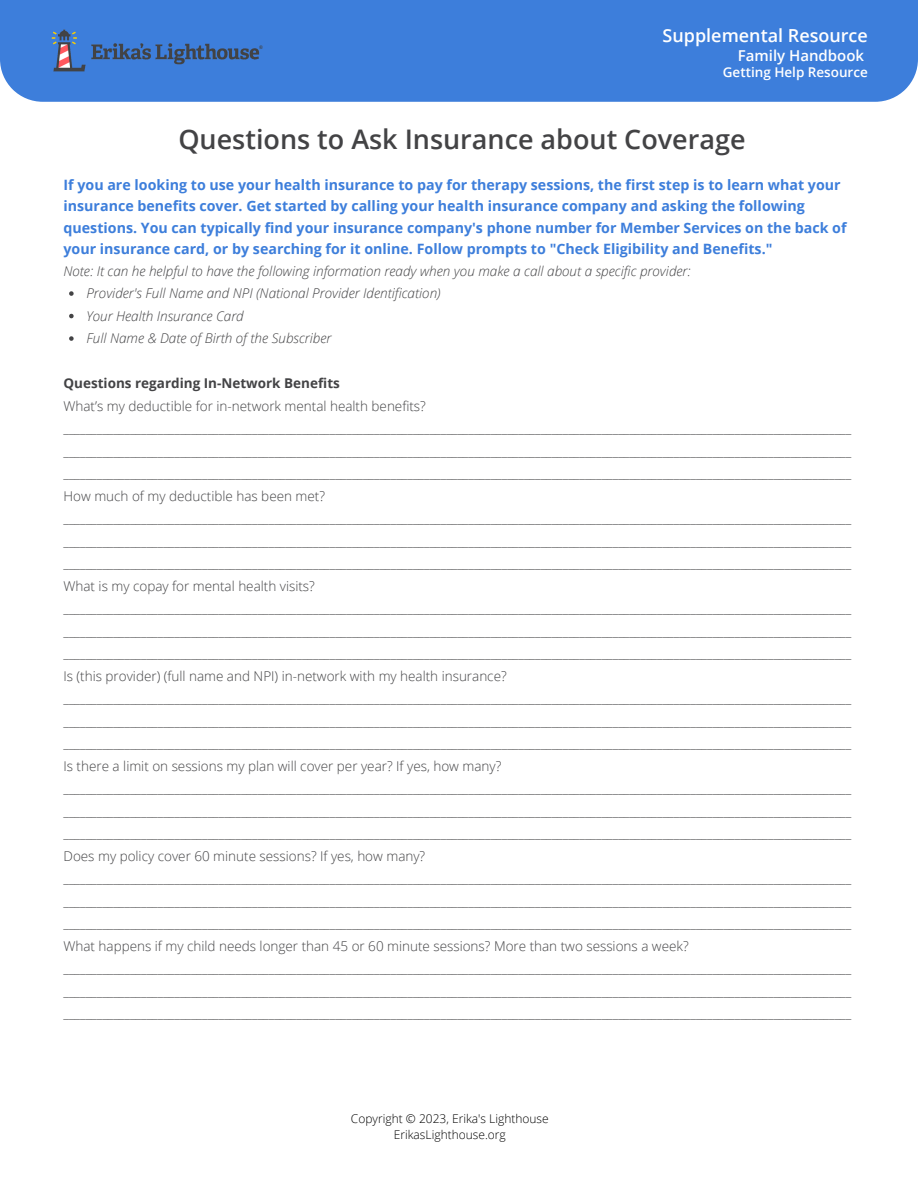
<style>
.page{position:relative;width:918px;height:1188px;background:#fff}
.page>*{position:absolute;margin:0;border:0;box-sizing:border-box;transform-origin:0 0}
.t1{font:600 27px "Open Sans";color:#434345}
.t2{font:600 18px "Open Sans";color:#fff}
.t3{font:600 15px "Open Sans";color:#fff}
.t4{font:700 14.25px/21.3px "Open Sans";color:#3d7edb}
.t5{font:300 13.5px/22.5px "Open Sans";color:#434345;text-align:justify}
.t6{font:italic 300 13.5px "Open Sans";color:#434345}
.t7{font:700 13.5px "Open Sans";color:#434345}
.t8{font:600 13.5px "Open Sans";color:#fff}
.t9{font:300 12px "Open Sans";color:#000}
</style>
<div class="page">
<svg style="left:69px;top:291px;width:5px;height:5px"></svg>
<svg style="left:69px;top:314px;width:5px;height:4px"></svg>
<svg style="left:69px;top:336px;width:5px;height:5px"></svg>
<div style="left:0;top:0;width:918px;height:102px;background:#3d7edb"></div>
<img style="left:39px;top:20px;width:234px;height:62px">
<p class="t2" style="left:663px;top:23px;width:207px">Supplemental Resource</p>
<p class="t3" style="left:738px;top:45px;width:128px">Family Handbook</p>
<p class="t8" style="left:723px;top:62px;width:147px">Getting Help Resource</p>
<p class="t1" style="left:178px;top:120px;width:569px">Questions to Ask Insurance about Coverage</p>
<p class="t4" style="left:63px;top:174px;width:785px">If you are looking to use your health insurance to pay for therapy sessions, the first step is to learn what your insurance benefits cover. Get started by calling your health insurance company and asking the following questions. You can typically find your insurance company's phone number for Member Services on the back of your insurance card, or by searching for it online. Follow prompts to "Check Eligibility and Benefits."</p>
<p class="t6" style="left:63px;top:261px;width:629px">Note: It can he helpful to have the following information ready when you make a call about a specific provider:</p>
<p class="t6" style="left:86px;top:284px;width:356px">Provider's Full Name and NPI (National Provider Identification)</p>
<p class="t6" style="left:86px;top:306px;width:159px">Your Health Insurance Card</p>
<p class="t6" style="left:86px;top:329px;width:247px">Full Name &amp; Date of Birth of the Subscriber</p>
<p class="t7" style="left:63px;top:374px;width:278px">Questions regarding In-Network Benefits</p>
<p class="t5" style="left:63px;top:394px;width:364px">What’s my deductible for in-network mental health benefits?</p>
<p class="t5" style="left:63px;top:417px;width:789px">______________________________________________________________________________________________________________________________________________ ______________________________________________________________________________________________________________________________________________ ______________________________________________________________________________________________________________________________________________</p>
<p class="t5" style="left:63px;top:484px;width:263px">How much of my deductible has been met?</p>
<p class="t5" style="left:63px;top:507px;width:789px">______________________________________________________________________________________________________________________________________________ ______________________________________________________________________________________________________________________________________________ ______________________________________________________________________________________________________________________________________________</p>
<p class="t5" style="left:63px;top:574px;width:253px">What is my copay for mental health visits?</p>
<p class="t5" style="left:63px;top:597px;width:789px">______________________________________________________________________________________________________________________________________________ ______________________________________________________________________________________________________________________________________________ ______________________________________________________________________________________________________________________________________________</p>
<p class="t5" style="left:63px;top:664px;width:445px">Is (this provider) (full name and NPI) in-network with my health insurance?</p>
<p class="t5" style="left:63px;top:687px;width:789px">______________________________________________________________________________________________________________________________________________ ______________________________________________________________________________________________________________________________________________ ______________________________________________________________________________________________________________________________________________</p>
<p class="t5" style="left:63px;top:754px;width:439px">Is there a limit on sessions my plan will cover per year? If yes, how many?</p>
<p class="t5" style="left:63px;top:777px;width:789px">______________________________________________________________________________________________________________________________________________ ______________________________________________________________________________________________________________________________________________ ______________________________________________________________________________________________________________________________________________</p>
<p class="t5" style="left:63px;top:844px;width:363px">Does my policy cover 60 minute sessions? If yes, how many?</p>
<p class="t5" style="left:63px;top:867px;width:789px">______________________________________________________________________________________________________________________________________________ ______________________________________________________________________________________________________________________________________________ ______________________________________________________________________________________________________________________________________________</p>
<p class="t5" style="left:63px;top:934px;width:627px">What happens if my child needs longer than 45 or 60 minute sessions? More than two sessions a week?</p>
<p class="t5" style="left:63px;top:957px;width:789px">______________________________________________________________________________________________________________________________________________ ______________________________________________________________________________________________________________________________________________ ______________________________________________________________________________________________________________________________________________</p>
<p class="t9" style="left:351px;top:1110px;width:199px">Copyright © 2023, Erika's Lighthouse</p>
<p class="t9" style="left:394px;top:1126px;width:114px">ErikasLighthouse.org</p>
</div>
